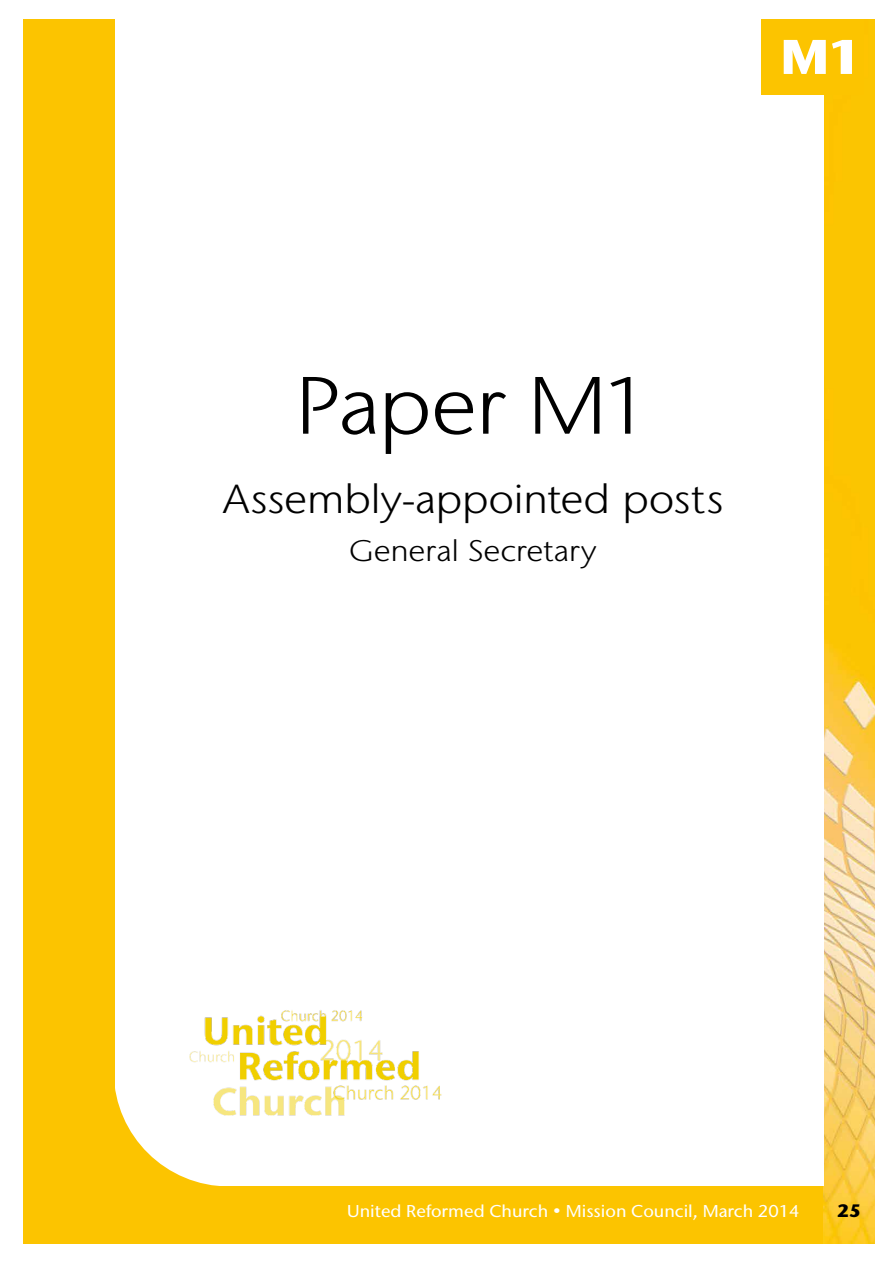
<style>
.page{position:relative;width:893px;height:1263px;background:#fff}
.page>*{position:absolute;margin:0;border:0;box-sizing:border-box;transform-origin:0 0}
.main_side_head{font:300 81px "Stone Sans IIITC Std";letter-spacing:-.025em;color:#000;scale:1.11 1}
.main_side_head_copy{font:800 48.6px "Stone Sans IIITC Std";color:#fff;scale:1.11 1}
.main_side_head-2{font:300 40.5px "Stone Sans IIITC Std";letter-spacing:-.01em;color:#000;scale:1.11 1}
.underheading{font:300 29.7px "Stone Sans IIITC Std";letter-spacing:-.01em;color:#000;scale:1.11 1}
.t1{font:800 18px "Stone Sans IIITC Std";color:#000}
.t2{font:500 17.1px "Stone Sans IIITC Std";color:#fff;scale:1.05 1}
</style>
<div class="page">
<div style="left:23px;top:19px;width:810px;height:1225px;background:#fcc400"></div>
<img style="left:824px;top:19px;width:51px;height:1225px">
<div style="left:115px;top:6px;width:708px;height:1179px;background:#fff"></div>
<svg style="left:115px;top:1088px;width:114px;height:98px"></svg>
<div style="left:761px;top:19px;width:102px;height:76px;background:#fcc400"></div>
<img style="left:183px;top:1010px;width:259px;height:112px">
<p class="main_side_head_copy" style="left:780px;top:25px;width:76px">M1</p>
<p class="main_side_head" style="left:295px;top:357px;width:322px">Paper M1</p>
<p class="main_side_head-2" style="left:223px;top:474px;width:453px">Assembly-appointed posts</p>
<p class="underheading" style="left:349px;top:533px;width:225px">General Secretary</p>
<p class="t2" style="left:347px;top:1201px;width:432px">United Reformed Church • Mission Council, March 2014</p>
<p class="t1" style="left:837px;top:1199px;width:26px">25</p>
</div>
